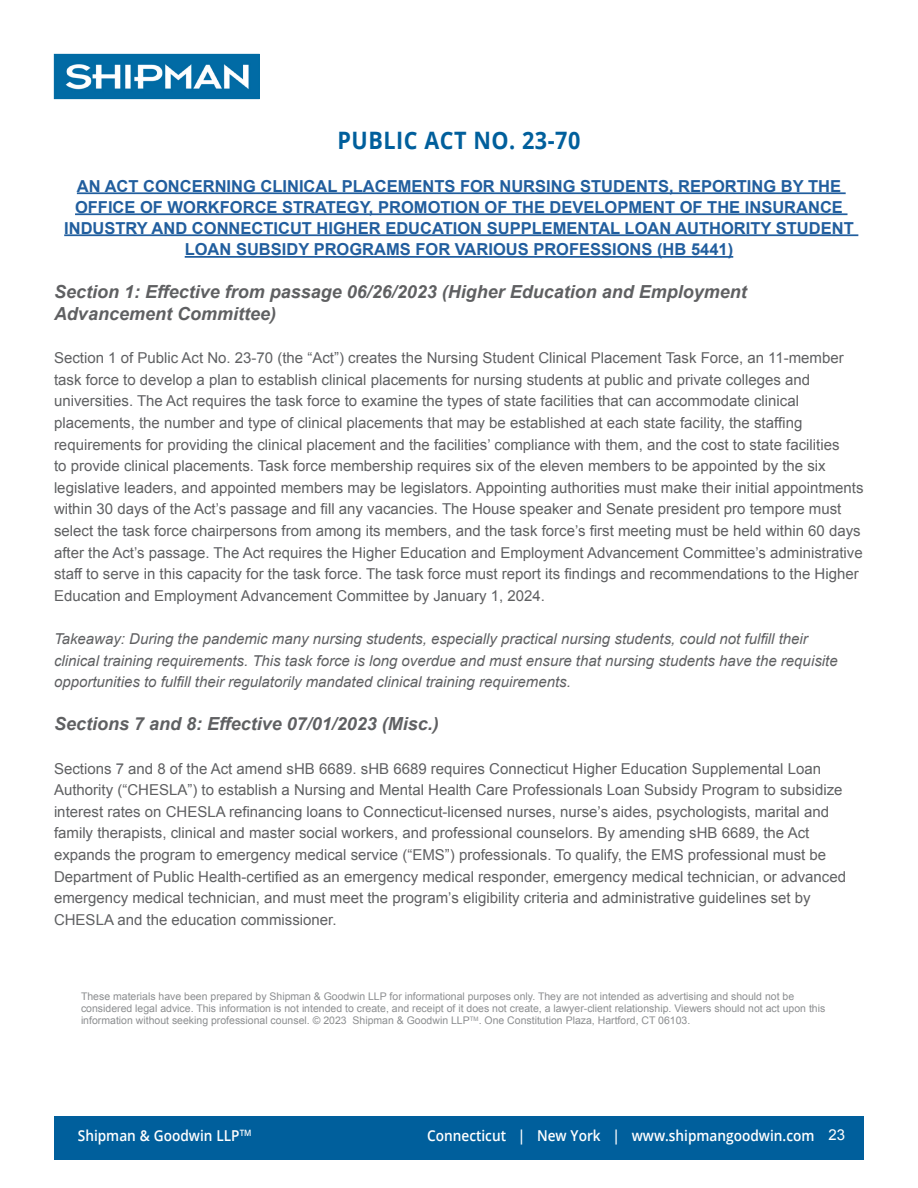
<style>
.page{position:relative;width:918px;height:1188px;background:#fff}
.page>*{position:absolute;margin:0;border:0;box-sizing:border-box;transform-origin:0 0}
.t1{font:700 24px "Open Sans";letter-spacing:.025em;color:#005f9c;scale:.9 1}
.t2{font:italic 700 18px/21.6px "Arial";color:#5f6062}
.t3{font:700 16.5px/21.1px "Arial";color:#215e9e;text-align:center}
.t4{font:15px/21.6px "Arial";color:#5f6062}
.t5{font:italic 15px/21.6px "Arial";color:#5f6062}
.t6{font:600 15px "Open Sans";color:#fff;scale:.91 1}
.t7{font:10.5px/12px "Arial";color:#8c8e90}
.s1{font-family:"Arial";font-weight:400}
</style>
<div class="page">
<hr style="left:77px;top:192px;width:769px;height:2px;background:#215e9e">
<hr style="left:75px;top:213px;width:773px;height:2px;background:#215e9e">
<hr style="left:64px;top:234px;width:794px;height:2px;background:#215e9e">
<hr style="left:185px;top:256px;width:548px;height:2px;background:#215e9e">
<div style="left:54px;top:1116px;width:810px;height:44px;background:#005f9c"></div>
<img style="left:56px;top:56px;width:202px;height:41px">
<div style="left:54px;top:54px;width:206px;height:45px;border:1px solid #006ba4"></div>
<h1 class="t1" style="left:338px;top:123px;width:271px">PUBLIC ACT NO. 23-70</h1>
<p class="t3" style="left:64px;top:176px;width:791px">AN ACT CONCERNING CLINICAL PLACEMENTS FOR NURSING STUDENTS, REPORTING BY THE OFFICE OF WORKFORCE STRATEGY, PROMOTION OF THE DEVELOPMENT OF THE INSURANCE INDUSTRY AND CONNECTICUT HIGHER EDUCATION SUPPLEMENTAL LOAN AUTHORITY STUDENT LOAN SUBSIDY PROGRAMS FOR VARIOUS PROFESSIONS (HB 5441)</p>
<p class="t2" style="left:54px;top:282px;width:694px">Section 1: Effective from passage 06/26/2023 (Higher Education and Employment<br>Advancement Committee)</p>
<p class="t4" style="left:54px;top:347px;width:811px">Section 1 of Public Act No. 23-70 (the “Act”) creates the Nursing Student Clinical Placement Task Force, an 11-member task force to develop a plan to establish clinical placements for nursing students at public and private colleges and universities. The Act requires the task force to examine the types of state facilities that can accommodate clinical placements, the number and type of clinical placements that may be established at each state facility, the staffing requirements for providing the clinical placement and the facilities’ compliance with them, and the cost to state facilities<br>to provide clinical placements. Task force membership requires six of the eleven members to be appointed by the six legislative leaders, and appointed members may be legislators. Appointing authorities must make their initial appointments within 30 days of the Act’s passage and fill any vacancies. The House speaker and Senate president pro tempore must select the task force chairpersons from among its members, and the task force’s first meeting must be held within 60 days after the Act’s passage. The Act requires the Higher Education and Employment Advancement Committee’s administrative staff to serve in this capacity for the task force. The task force must report its findings and recommendations to the Higher Education and Employment Advancement Committee by January 1, 2024.</p>
<p class="t5" style="left:54px;top:628px;width:785px">Takeaway: During the pandemic many nursing students, especially practical nursing students, could not fulfill their clinical training requirements. This task force is long overdue and must ensure that nursing students have the requisite opportunities to fulfill their regulatorily mandated clinical training requirements.</p>
<p class="t2" style="left:54px;top:714px;width:386px">Sections 7 and 8: Effective 07/01/2023 (Misc.)</p>
<p class="t4" style="left:54px;top:758px;width:794px">Sections 7 and 8 of the Act amend sHB 6689. sHB 6689 requires Connecticut Higher Education Supplemental Loan Authority (“CHESLA”) to establish a Nursing and Mental Health Care Professionals Loan Subsidy Program to subsidize interest rates on CHESLA refinancing loans to Connecticut-licensed nurses, nurse’s aides, psychologists, marital and family therapists, clinical and master social workers, and professional counselors. By amending sHB 6689, the Act expands the program to emergency medical service (“EMS”) professionals. To qualify, the EMS professional must be Department of Public Health-certified as an emergency medical responder, emergency medical technician, or advanced emergency medical technician, and must meet the program’s eligibility criteria and administrative guidelines set by CHESLA and the education commissioner.</p>
<p class="t7" style="left:81px;top:991px;width:746px">These materials have been prepared by Shipman &amp; Goodwin LLP for informational purposes only. They are not intended as advertising and should not be considered legal advice. This information is not intended to create, and receipt of it does not create, a lawyer-client relationship. Viewers should not act upon this information without seeking professional counsel. © 2023 Shipman &amp; Goodwin LLP<sup>TM</sup>. One Constitution Plaza, Hartford, CT 06103.</p>
<p class="t6" style="left:78px;top:1125px;width:192px">Shipman &amp; Goodwin LLP<sup>TM</sup></p>
<p class="t6" style="left:427px;top:1125px;width:461px">Connecticut | New York | www.shipmangoodwin.com <span class="s1">23</span></p>
</div>
